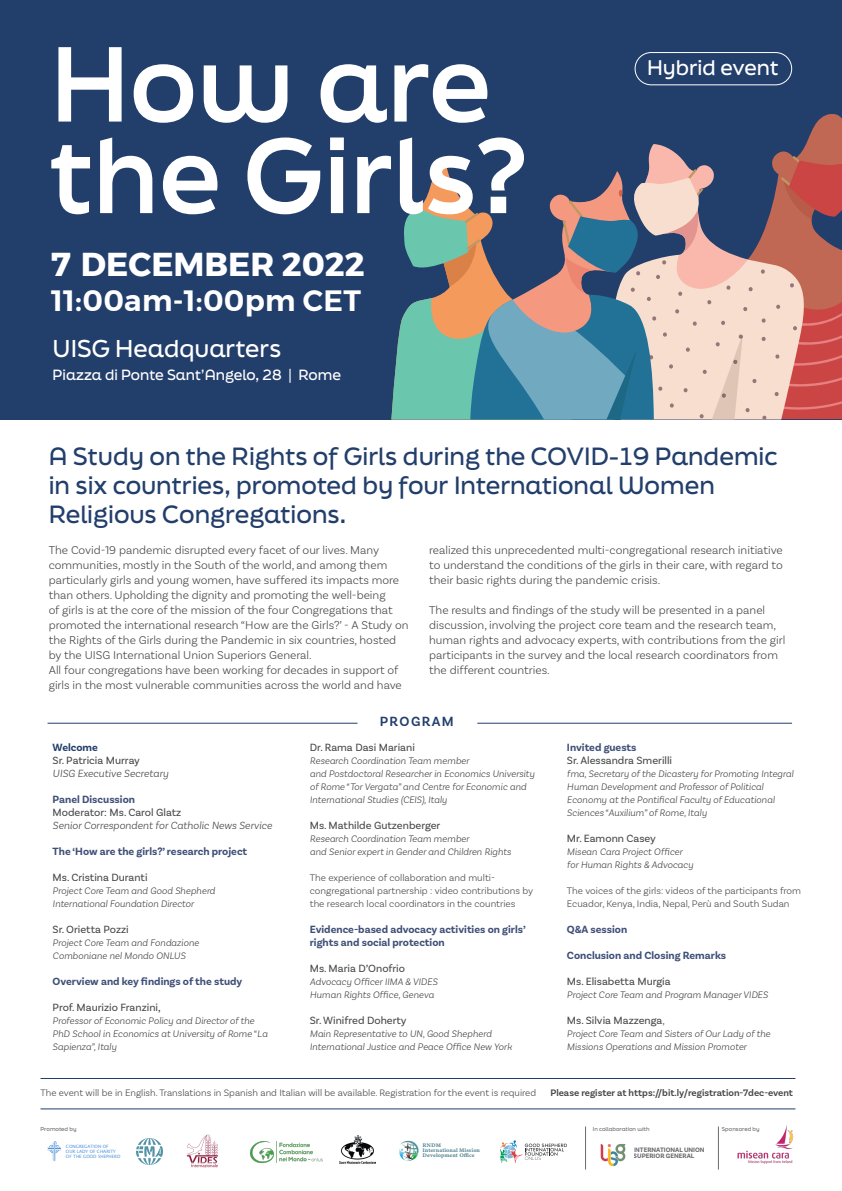
<style>
.page{position:relative;width:842px;height:1191px;background:#fff}
.page>*{position:absolute;margin:0;border:0;box-sizing:border-box;transform-origin:0 0}
.t1{font:700 100.5px "Final Six";color:#fff}
.t2{font:700 33px "Montserrat";color:#fff}
.t3{font:600 29.3px "Montserrat";letter-spacing:.01em;color:#fff}
.t4{font:500 23.6px/29px "Final Six";color:#223e6b}
.t5{font:500 23px "Final Six";color:#fff}
.t6{font:500 20px "Final Six";color:#fff}
.t7{font:500 14px "Final Six";color:#fff}
.t8{font:600 14px "Basic Sans";letter-spacing:.1em;color:#223e6b}
.t9{font:300 12px/15px "Basic Sans";color:#454647}
.t10{font:11px/13px "Basic Sans";color:#454647}
.t11{font:700 11px/13px "Basic Sans";color:#3e4e77}
.t12{font:italic 300 11px/13px "Basic Sans";color:#454647}
.t13{font:700 11px "Basic Sans";color:#223e6b}
.t14{font:italic 300 10px/13px "Basic Sans";color:#454647}
.t15{font:300 10px/13px "Basic Sans";color:#454647}
.t16{font:300 9.9px "Basic Sans";color:#454647}
.t17{font:600 9.9px "Basic Sans";color:#454647}
.t18{font:700 6.7px "Basic Sans";color:#656568}
.t19{font:5.5px/5.2px "Minion Variable Concept";color:#548492}
.t20{font:500 5.4px "Final Six";color:#6c6d70}
.t21{font:4.5px/5.4px "Lucida Grande";color:#5394da}
.s1{font-weight:400;font-style:normal}
.s2{font-weight:700;color:#3e4e77}
.s3{font-weight:300}
</style>
<div class="page">
<div style="left:0;top:0;width:842px;height:419px;background:#223e6b"></div>
<svg style="left:391px;top:114px;width:451px;height:305px"></svg>
<hr style="left:585px;top:1126px;width:1px;height:43px;background:#6b6b6e">
<hr style="left:718px;top:1126px;width:1px;height:43px;background:#6b6b6e">
<img style="left:136px;top:1138px;width:26px;height:27px">
<img style="left:251px;top:1141px;width:71px;height:21px">
<svg style="left:500px;top:1140px;width:67px;height:23px"></svg>
<svg style="left:47px;top:1141px;width:14px;height:20px"></svg>
<img style="left:399px;top:1140px;width:20px;height:21px">
<img style="left:186px;top:1134px;width:32px;height:34px">
<img style="left:339px;top:1135px;width:37px;height:29px">
<hr style="left:48px;top:723px;width:309px;height:1px;background:#223e6b">
<hr style="left:41px;top:1078px;width:754px;height:1px;background:#223e6b">
<hr style="left:41px;top:1108px;width:754px;height:1px;background:#223e6b">
<hr style="left:477px;top:723px;width:315px;height:1px;background:#223e6b">
<div style="left:635px;top:52px;width:157px;height:33px;border:1px solid #fff;border-radius:16px"></div>
<img style="left:600px;top:1144px;width:26px;height:23px">
<img style="left:737px;top:1125px;width:57px;height:39px">
<p class="t1" style="left:50px;top:11px;width:442px">How are</p>
<p class="t1" style="left:50px;top:102px;width:476px">the Girls?</p>
<p class="t2" style="left:52px;top:237px;width:315px">7 DECEMBER 2022</p>
<p class="t3" style="left:52px;top:277px;width:311px">11:00am-1:00pm CET</p>
<p class="t5" style="left:53px;top:332px;width:230px">UISG Headquarters</p>
<p class="t7" style="left:53px;top:365px;width:290px">Piazza di Ponte Sant’Angelo, 28 | Rome</p>
<p class="t6" style="left:647px;top:53px;width:133px">Hybrid event</p>
<p class="t4" style="left:49px;top:440px;width:730px">A Study on the Rights of Girls during the COVID-19 Pandemic in six countries, promoted by four International Women<br>Religious Congregations.</p>
<p class="t9" style="left:49px;top:542px;width:361px">The Covid-19 pandemic disrupted every facet of our lives. Many communities, mostly in the South of the world, and among them particularly girls and young women, have suffered its impacts more than others. Upholding the dignity and promoting the well-being<br>of girls is at the core of the mission of the four Congregations that promoted the international research “How are the Girls?’ - A Study on the Rights of the Girls during the Pandemic in six countries, hosted by the UISG International Union Superiors General.</p>
<p class="t9" style="left:49px;top:662px;width:355px">All four congregations have been working for decades in support of girls in the most vulnerable communities across the world and have</p>
<p class="t9" style="left:429px;top:542px;width:355px;text-align:justify">realized this unprecedented multi-congregational research initiative to understand the conditions of the girls in their care, with regard to their basic rights during the pandemic crisis.</p>
<p class="t9" style="left:429px;top:602px;width:358px">The results and findings of the study will be presented in a panel discussion, involving the project core team and the research team, human rights and advocacy experts, with contributions from the girl participants in the survey and the local research coordinators from the different countries.</p>
<p class="t13" style="left:53px;top:740px;width:47px">Welcome</p>
<p class="t12" style="left:53px;top:753px;width:117px"><span class="s1">Sr. Patricia Murray<br></span>UISG Executive Secretary</p>
<p class="t11" style="left:53px;top:793px;width:84px">Panel Discussion</p>
<p class="t12" style="left:53px;top:805px;width:221px"><span class="s1">Moderator: Ms. Carol Glatz<br></span>Senior Correspondent for Catholic News Service</p>
<p class="t11" style="left:53px;top:845px;width:196px">The ‘How are the girls?’ research project</p>
<p class="t10" style="left:53px;top:870px;width:96px">Ms. Cristina Duranti</p>
<p class="t14" style="left:53px;top:884px;width:164px">Project Core Team and Good Shepherd<br>International Foundation Director</p>
<p class="t10" style="left:53px;top:922px;width:78px">Sr. Orietta Pozzi</p>
<p class="t14" style="left:53px;top:936px;width:148px">Project Core Team and Fondazione<br>Comboniane nel Mondo ONLUS</p>
<p class="t11" style="left:53px;top:975px;width:191px">Overview and key findings of the study</p>
<p class="t10" style="left:53px;top:1000px;width:110px">Prof. Maurizio Franzini,</p>
<p class="t14" style="left:53px;top:1014px;width:216px">Professor of Economic Policy and Director of the<br>PhD School in Economics at University of Rome “La<br>Sapienza”, Italy</p>
<p class="t8" style="left:380px;top:712px;width:76px">PROGRAM</p>
<p class="t10" style="left:310px;top:740px;width:107px">Dr. Rama Dasi Mariani</p>
<p class="t14" style="left:310px;top:754px;width:226px">Research Coordination Team member<br>and Postdoctoral Researcher in Economics University of Rome “Tor Vergata” and Centre for Economic and International Studies (CEIS), Italy</p>
<p class="t10" style="left:310px;top:818px;width:132px">Ms. Mathilde Gutzenberger</p>
<p class="t14" style="left:310px;top:832px;width:203px">Research Coordination Team member<br>and Senior expert in Gender and Children Rights</p>
<p class="t15" style="left:310px;top:871px;width:225px">The experience of collaboration and multi&shy;congregational partnership : video contributions by the research local coordinators in the countries</p>
<p class="t11" style="left:310px;top:923px;width:217px">Evidence-based advocacy activities on girls’ rights and social protection</p>
<p class="t10" style="left:310px;top:961px;width:97px">Ms. Maria D’Onofrio</p>
<p class="t14" style="left:310px;top:975px;width:129px">Advocacy Officer IIMA &amp; VIDES<br>Human Rights Office, Geneva</p>
<p class="t10" style="left:310px;top:1013px;width:98px">Sr. Winifred Doherty</p>
<p class="t14" style="left:310px;top:1027px;width:204px">Main Representative to UN, Good Shepherd<br>International Justice and Peace Office New York</p>
<p class="t10" style="left:567px;top:740px;width:107px"><span class="s2">Invited guests<br></span>Sr. Alessandra Smerilli</p>
<p class="t14" style="left:567px;top:767px;width:228px">fma, Secretary of the Dicastery for Promoting Integral Human Development and Professor of Political Economy at the Pontifical Faculty of Educational Sciences “Auxilium” of Rome, Italy</p>
<p class="t10" style="left:567px;top:831px;width:91px">Mr. Eamonn Casey</p>
<p class="t14" style="left:567px;top:845px;width:128px">Misean Cara Project Officer for Human Rights &amp; Advocacy</p>
<p class="t15" style="left:567px;top:884px;width:236px">The voices of the girls: videos of the participants from<br>Ecuador, Kenya, India, Nepal, Perù and South Sudan</p>
<p class="t11" style="left:567px;top:923px;width:62px">Q&amp;A session</p>
<p class="t11" style="left:567px;top:949px;width:161px">Conclusion and Closing Remarks</p>
<p class="t10" style="left:567px;top:974px;width:105px">Ms. Elisabetta Murgia</p>
<p class="t14" style="left:567px;top:988px;width:203px">Project Core Team and Program Manager VIDES</p>
<p class="t10" style="left:567px;top:1013px;width:99px">Ms. Silvia Mazzenga<span class="s3">,</span></p>
<p class="t14" style="left:567px;top:1027px;width:205px">Project Core Team and Sisters of Our Lady of the<br>Missions Operations and Mission Promoter</p>
<p class="t16" style="left:41px;top:1086px;width:497px">The event will be in English. Translations in Spanish and Italian will be available. Registration for the event is required</p>
<p class="t17" style="left:550px;top:1086px;width:244px">Please register at https://bit.ly/registration-7dec-event</p>
<p class="t20" style="left:41px;top:1124px;width:37px">Promoted by</p>
<p class="t20" style="left:593px;top:1124px;width:58px">In collaboration with</p>
<p class="t20" style="left:722px;top:1124px;width:39px">Sponsored by</p>
<p class="t21" style="left:66px;top:1143px;width:56px">CONGREGATION OF<br>OUR LADY OF CHARITY<br>OF THE GOOD SHEPHERD</p>
<p class="t19" style="left:423px;top:1142px;width:59px">RNDM<br>International Mission<br>Development Office</p>
<p class="t18" style="left:633px;top:1145px;width:73px">INTERNATIONAL UNION</p>
<p class="t18" style="left:633px;top:1152px;width:63px">SUPERIOR GENERAL</p>
</div>
